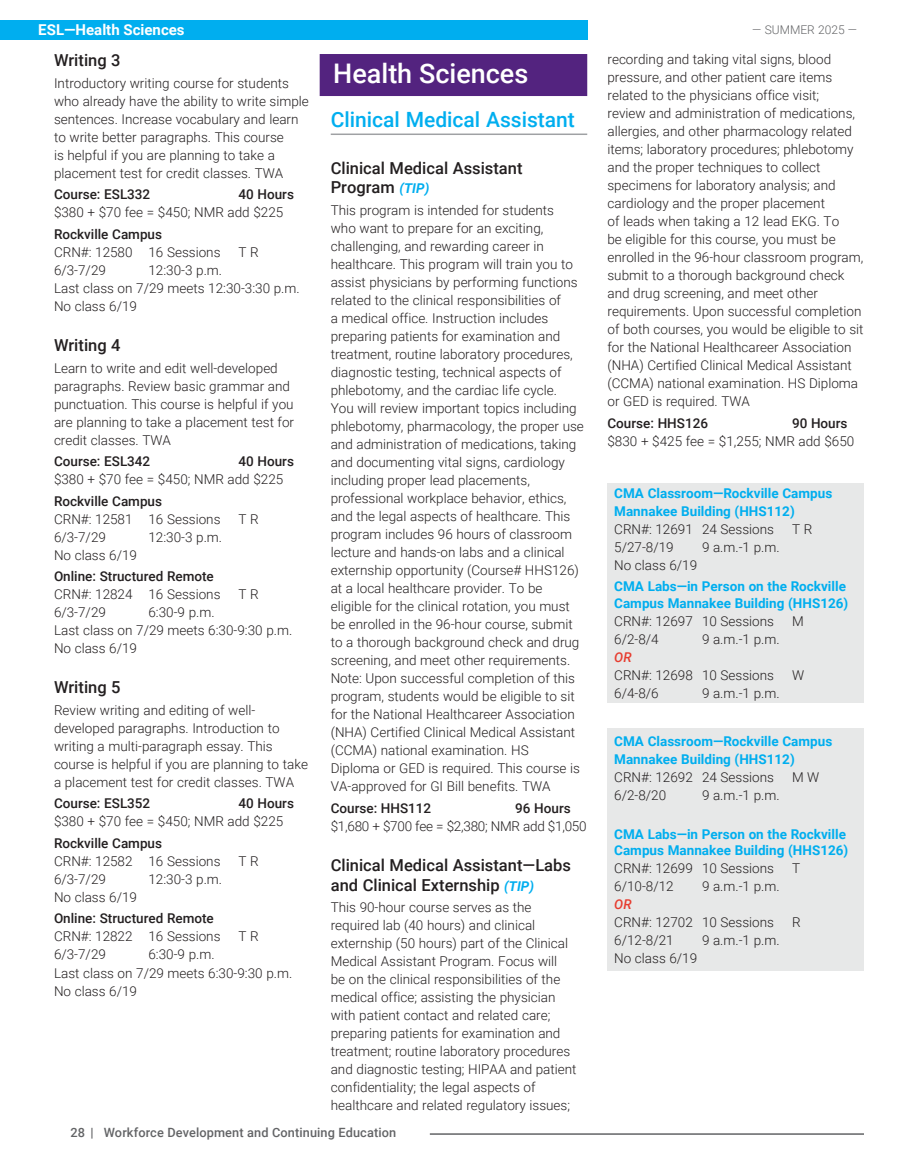
<style>
.page{position:relative;width:918px;height:1175px;background:#fff}
.page>*{position:absolute;margin:0;border:0;box-sizing:border-box;transform-origin:0 0}
.t1{font:500 27px "Roboto";color:#fff}
.t2{font:500 21px "Roboto";color:#00aeef}
.t3{font:500 16.5px/19.8px "Roboto";color:#231f20}
.t4{font:700 15px "Roboto";color:#fff}
.t5{font:300 13.5px/18px "Roboto";color:#231f20}
.t6{font:700 13.5px/18px "Roboto";color:#00aeef}
.t7{font:500 13.5px "Roboto";color:#231f20}
.t8{font:300 13.5px "Roboto";letter-spacing:-.02em;color:#231f20}
.t9{font:italic 500 13.5px "Roboto";color:#e63c2f}
.t10{font:500 12.75px "Roboto";letter-spacing:.01em;color:#636466}
.t11{font:300 12px "Roboto";color:#636466}
.s1{font-weight:700;font-style:italic;font-size:13.5px;color:#00aeef}
</style>
<div class="page">
<hr style="left:430px;top:1133px;width:434px;height:1px;background:#636466">
<div style="left:0;top:21px;width:588px;height:19px;background:#00aeef"></div>
<div style="left:320px;top:54px;width:267px;height:42px;background:#53237f"></div>
<hr style="left:331px;top:133px;width:256px;height:2px;background:#9fa1a4">
<div style="left:608px;top:483px;width:256px;height:220px;background:#e7e8e8"></div>
<div style="left:608px;top:728px;width:256px;height:242px;background:#e7e8e8"></div>
<p class="t4" style="left:38px;top:19px;width:148px">ESL—Health Sciences</p>
<p class="t11" style="left:752px;top:21px;width:106px">— SUMMER 2025 —</p>
<p class="t3" style="left:54px;top:50px;width:68px">Writing 3</p>
<p class="t5" style="left:54px;top:74px;width:256px">Introductory writing course for students who already have the ability to write simple sentences. Increase vocabulary and learn to write better paragraphs. This course<br>is helpful if you are planning to take a placement test for credit classes. TWA</p>
<p class="t7" style="left:54px;top:185px;width:98px">Course: ESL332</p>
<p class="t7" style="left:239px;top:185px;width:57px">40 Hours</p>
<p class="t5" style="left:54px;top:203px;width:231px">$380 + $70 fee = $450; NMR add $225</p>
<p class="t7" style="left:54px;top:225px;width:110px">Rockville Campus</p>
<p class="t5" style="left:54px;top:243px;width:168px">CRN#: 12580 16 Sessions</p>
<p class="t5" style="left:239px;top:243px;width:22px">T R</p>
<p class="t5" style="left:54px;top:261px;width:53px">6/3-7/29</p>
<p class="t5" style="left:608px;top:50px;width:258px">recording and taking vital signs, blood pressure, and other patient care items related to the physicians office visit;<br>review and administration of medications, allergies, and other pharmacology related items; laboratory procedures; phlebotomy and the proper techniques to collect specimens for laboratory analysis; and cardiology and the proper placement<br>of leads when taking a 12 lead EKG. To<br>be eligible for this course, you must be enrolled in the 96-hour classroom program, submit to a thorough background check and drug screening, and meet other requirements. Upon successful completion of both courses, you would be eligible to sit for the National Healthcareer Association (NHA) Certified Clinical Medical Assistant (CCMA) national examination. HS Diploma or GED is required. TWA</p>
<p class="t7" style="left:608px;top:413px;width:102px">Course: HHS126</p>
<p class="t7" style="left:792px;top:413px;width:57px">90 Hours</p>
<p class="t5" style="left:608px;top:431px;width:248px">$830 + $425 fee = $1,255; NMR add $650</p>
<h1 class="t1" style="left:333px;top:54px;width:197px">Health Sciences</h1>
<h2 class="t2" style="left:331px;top:105px;width:246px">Clinical Medical Assistant</h2>
<p class="t3" style="left:331px;top:157px;width:193px">Clinical Medical Assistant<br>Program <span class="s1">(TIP)</span></p>
<p class="t5" style="left:331px;top:201px;width:255px">This program is intended for students<br>who want to prepare for an exciting, challenging, and rewarding career in healthcare. This program will train you to assist physicians by performing functions related to the clinical responsibilities of<br>a medical office. Instruction includes preparing patients for examination and treatment, routine laboratory procedures, diagnostic testing, technical aspects of phlebotomy, and the cardiac life cycle.<br>You will review important topics including phlebotomy, pharmacology, the proper use and administration of medications, taking and documenting vital signs, cardiology including proper lead placements, professional workplace behavior, ethics, and the legal aspects of healthcare. This program includes 96 hours of classroom lecture and hands-on labs and a clinical externship opportunity (Course# HHS126) at a local healthcare provider. To be eligible for the clinical rotation, you must be enrolled in the 96-hour course, submit to a thorough background check and drug screening, and meet other requirements.<br>Note: Upon successful completion of this program, students would be eligible to sit for the National Healthcareer Association (NHA) Certified Clinical Medical Assistant (CCMA) national examination. HS<br>Diploma or GED is required. This course is VA-approved for GI Bill benefits. TWA</p>
<p class="t7" style="left:331px;top:798px;width:102px">Course: HHS112</p>
<p class="t7" style="left:515px;top:798px;width:57px">96 Hours</p>
<p class="t8" style="left:331px;top:816px;width:257px">$1,680 + $700 fee = $2,380; NMR add $1,050</p>
<p class="t3" style="left:331px;top:854px;width:242px">Clinical Medical Assistant—Labs and Clinical Externship <span class="s1">(TIP)</span></p>
<p class="t5" style="left:331px;top:897px;width:247px">This 90-hour course serves as the required lab (40 hours) and clinical externship (50 hours) part of the Clinical Medical Assistant Program. Focus will<br>be on the clinical responsibilities of the medical office; assisting the physician with patient contact and related care; preparing patients for examination and treatment; routine laboratory procedures and diagnostic testing; HIPAA and patient confidentiality; the legal aspects of healthcare and related regulatory issues;</p>
<p class="t5" style="left:54px;top:261px;width:247px;text-indent:94px">12:30-3 p.m.<br>Last class on 7/29 meets 12:30-3:30 p.m.<br>No class 6/19</p>
<p class="t3" style="left:54px;top:335px;width:68px">Writing 4</p>
<p class="t5" style="left:54px;top:358px;width:242px">Learn to write and edit well-developed paragraphs. Review basic grammar and punctuation. This course is helpful if you are planning to take a placement test for credit classes. TWA</p>
<p class="t7" style="left:54px;top:452px;width:98px">Course: ESL342</p>
<p class="t7" style="left:239px;top:452px;width:57px">40 Hours</p>
<p class="t5" style="left:54px;top:470px;width:231px">$380 + $70 fee = $450; NMR add $225</p>
<p class="t7" style="left:54px;top:491px;width:110px">Rockville Campus</p>
<p class="t5" style="left:54px;top:509px;width:168px">CRN#: 12581 16 Sessions</p>
<p class="t5" style="left:239px;top:509px;width:22px">T R</p>
<p class="t5" style="left:54px;top:527px;width:53px">6/3-7/29</p>
<p class="t5" style="left:148px;top:527px;width:75px">12:30-3 p.m.</p>
<p class="t5" style="left:54px;top:545px;width:85px">No class 6/19</p>
<p class="t7" style="left:54px;top:567px;width:161px">Online: Structured Remote</p>
<p class="t5" style="left:54px;top:585px;width:168px">CRN#: 12824 16 Sessions</p>
<p class="t5" style="left:239px;top:585px;width:22px">T R</p>
<p class="t5" style="left:54px;top:603px;width:53px">6/3-7/29</p>
<p class="t6" style="left:614px;top:484px;width:220px">CMA Classroom—Rockville Campus<br>Mannakee Building (HHS112)</p>
<p class="t5" style="left:614px;top:520px;width:161px">CRN#: 12691 24 Sessions</p>
<p class="t5" style="left:792px;top:520px;width:22px">T R</p>
<p class="t5" style="left:614px;top:538px;width:61px">5/27-8/19</p>
<p class="t5" style="left:702px;top:538px;width:79px">9 a.m.-1 p.m.</p>
<p class="t5" style="left:614px;top:556px;width:85px">No class 6/19</p>
<p class="t6" style="left:614px;top:578px;width:236px;line-height:16.2px">CMA Labs—in Person on the Rockville<br>Campus Mannakee Building (HHS126)</p>
<p class="t5" style="left:614px;top:611px;width:161px">CRN#: 12697 10 Sessions</p>
<p class="t5" style="left:792px;top:611px;width:13px">M</p>
<p class="t5" style="left:614px;top:629px;width:46px">6/2-8/4</p>
<p class="t5" style="left:702px;top:629px;width:79px">9 a.m.-1 p.m.</p>
<p class="t9" style="left:614px;top:647px;width:19px">OR</p>
<p class="t5" style="left:614px;top:665px;width:161px">CRN#: 12698 10 Sessions</p>
<p class="t5" style="left:792px;top:665px;width:14px">W</p>
<p class="t5" style="left:614px;top:683px;width:46px">6/4-8/6</p>
<p class="t5" style="left:702px;top:683px;width:79px">9 a.m.-1 p.m.</p>
<p class="t6" style="left:614px;top:732px;width:220px">CMA Classroom—Rockville Campus<br>Mannakee Building (HHS112)</p>
<p class="t5" style="left:614px;top:768px;width:161px">CRN#: 12692 24 Sessions</p>
<p class="t5" style="left:792px;top:768px;width:29px">M W</p>
<p class="t5" style="left:614px;top:786px;width:53px">6/2-8/20</p>
<p class="t5" style="left:702px;top:786px;width:79px">9 a.m.-1 p.m.</p>
<p class="t6" style="left:614px;top:825px;width:236px;line-height:16.2px">CMA Labs—in Person on the Rockville<br>Campus Mannakee Building (HHS126)</p>
<p class="t5" style="left:614px;top:859px;width:161px">CRN#: 12699 10 Sessions</p>
<p class="t5" style="left:792px;top:859px;width:10px">T</p>
<p class="t5" style="left:614px;top:877px;width:61px">6/10-8/12</p>
<p class="t5" style="left:702px;top:877px;width:79px">9 a.m.-1 p.m.</p>
<p class="t9" style="left:614px;top:895px;width:19px">OR</p>
<p class="t5" style="left:614px;top:913px;width:161px">CRN#: 12702 10 Sessions</p>
<p class="t5" style="left:792px;top:913px;width:10px">R</p>
<p class="t5" style="left:614px;top:931px;width:61px">6/12-8/21</p>
<p class="t5" style="left:702px;top:931px;width:79px">9 a.m.-1 p.m.</p>
<p class="t5" style="left:614px;top:949px;width:85px">No class 6/19</p>
<p class="t5" style="left:54px;top:603px;width:240px;text-indent:94px">6:30-9 p.m.<br>Last class on 7/29 meets 6:30-9:30 p.m.<br>No class 6/19</p>
<p class="t3" style="left:54px;top:677px;width:68px">Writing 5</p>
<p class="t5" style="left:54px;top:700px;width:255px">Review writing and editing of well&shy;developed paragraphs. Introduction to writing a multi-paragraph essay. This course is helpful if you are planning to take a placement test for credit classes. TWA</p>
<p class="t7" style="left:54px;top:794px;width:98px">Course: ESL352</p>
<p class="t7" style="left:239px;top:794px;width:57px">40 Hours</p>
<p class="t5" style="left:54px;top:812px;width:231px">$380 + $70 fee = $450; NMR add $225</p>
<p class="t7" style="left:54px;top:833px;width:110px">Rockville Campus</p>
<p class="t5" style="left:54px;top:851px;width:168px">CRN#: 12582 16 Sessions</p>
<p class="t5" style="left:239px;top:851px;width:22px">T R</p>
<p class="t5" style="left:54px;top:869px;width:53px">6/3-7/29</p>
<p class="t5" style="left:148px;top:869px;width:75px">12:30-3 p.m.</p>
<p class="t5" style="left:54px;top:887px;width:85px">No class 6/19</p>
<p class="t7" style="left:54px;top:909px;width:161px">Online: Structured Remote</p>
<p class="t5" style="left:54px;top:927px;width:168px">CRN#: 12822 16 Sessions</p>
<p class="t5" style="left:239px;top:927px;width:22px">T R</p>
<p class="t5" style="left:54px;top:945px;width:53px">6/3-7/29</p>
<p class="t5" style="left:54px;top:945px;width:240px;text-indent:94px">6:30-9 p.m.<br>Last class on 7/29 meets 6:30-9:30 p.m.<br>No class 6/19</p>
<p class="t10" style="left:71px;top:1123px;width:327px">28 | Workforce Development and Continuing Education</p>
</div>
